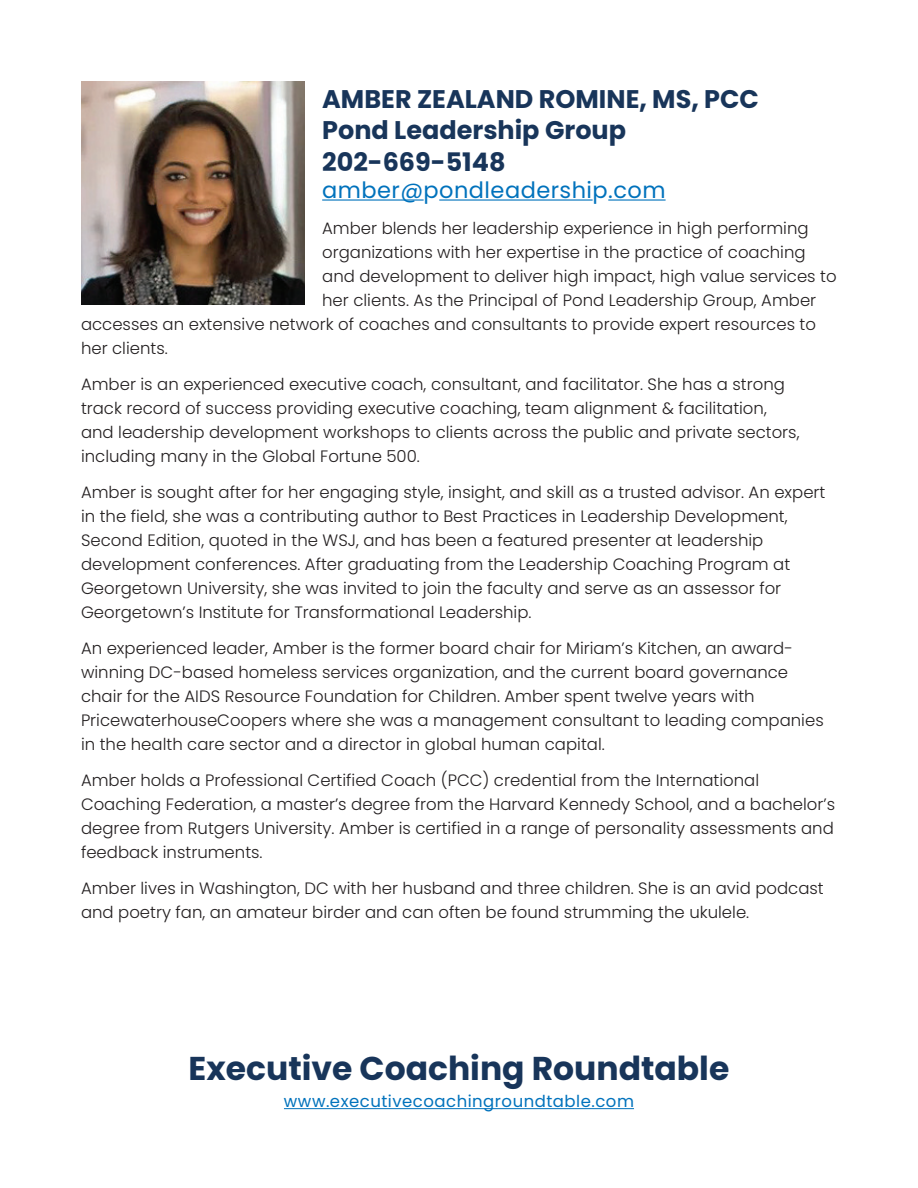
<style>
.page{position:relative;width:918px;height:1188px;background:#fff}
.page>*{position:absolute;margin:0;border:0;box-sizing:border-box;transform-origin:0 0}
.t1{font:700 33px "Poppins";color:#18355a}
.t2{font:700 25.5px/31.5px "Poppins";color:#18355a}
.t3{font:22.5px "Poppins";letter-spacing:.02em;color:#0072bc}
.t4{font:300 16.5px/24px "Poppins";color:#231f20}
.t5{font:16.5px "Poppins";letter-spacing:.03em;color:#0072bc}
</style>
<div class="page">
<hr style="left:322px;top:199px;width:102px;height:2px;background:#0072bc">
<hr style="left:439px;top:199px;width:154px;height:2px;background:#0072bc">
<hr style="left:608px;top:199px;width:58px;height:2px;background:#0072bc">
<img style="left:81px;top:81px;width:223px;height:223px">
<hr style="left:284px;top:1108px;width:350px;height:1px;background:#0072bc">
<h2 class="t2" style="left:322px;top:83px;width:438px">AMBER ZEALAND ROMINE, MS, PCC<br>Pond Leadership Group<br>202-669-5148</h2>
<h3 class="t3" style="left:322px;top:177px;width:345px">amber@pondleadership.com</h3>
<p class="t4" style="left:322px;top:216px;width:488px">Amber blends her leadership experience in high performing</p>
<p class="t4" style="left:322px;top:240px;width:485px">organizations with her expertise in the practice of coaching</p>
<p class="t4" style="left:322px;top:264px;width:516px">and development to deliver high impact, high value services to</p>
<p class="t4" style="left:322px;top:288px;width:496px">her clients. As the Principal of Pond Leadership Group, Amber</p>
<p class="t4" style="left:81px;top:312px;width:737px">accesses an extensive network of coaches and consultants to provide expert resources to</p>
<p class="t4" style="left:81px;top:336px;width:88px">her clients.</p>
<p class="t4" style="left:81px;top:372px;width:720px">Amber is an experienced executive coach, consultant, and facilitator. She has a strong track record of success providing executive coaching, team alignment &amp; facilitation, and leadership development workshops to clients across the public and private sectors, including many in the Global Fortune 500.</p>
<p class="t4" style="left:81px;top:480px;width:746px">Amber is sought after for her engaging style, insight, and skill as a trusted advisor. An expert in the field, she was a contributing author to Best Practices in Leadership Development, Second Edition, quoted in the WSJ, and has been a featured presenter at leadership development conferences. After graduating from the Leadership Coaching Program at Georgetown University, she was invited to join the faculty and serve as an assessor for Georgetown’s Institute for Transformational Leadership.</p>
<p class="t4" style="left:81px;top:636px;width:744px">An experienced leader, Amber is the former board chair for Miriam’s Kitchen, an award&shy;winning DC-based homeless services organization, and the current board governance chair for the AIDS Resource Foundation for Children. Amber spent twelve years with PricewaterhouseCoopers where she was a management consultant to leading companies in the health care sector and a director in global human capital.</p>
<p class="t4" style="left:81px;top:768px;width:756px">Amber holds a Professional Certified Coach (PCC) credential from the International Coaching Federation, a master’s degree from the Harvard Kennedy School, and a bachelor’s degree from Rutgers University. Amber is certified in a range of personality assessments and feedback instruments.</p>
<p class="t4" style="left:81px;top:876px;width:744px">Amber lives in Washington, DC with her husband and three children. She is an avid podcast and poetry fan, an amateur birder and can often be found strumming the ukulele.</p>
<h1 class="t1" style="left:189px;top:1049px;width:542px">Executive Coaching Roundtable</h1>
<p class="t5" style="left:284px;top:1092px;width:352px">www.executivecoachingroundtable.com</p>
</div>
